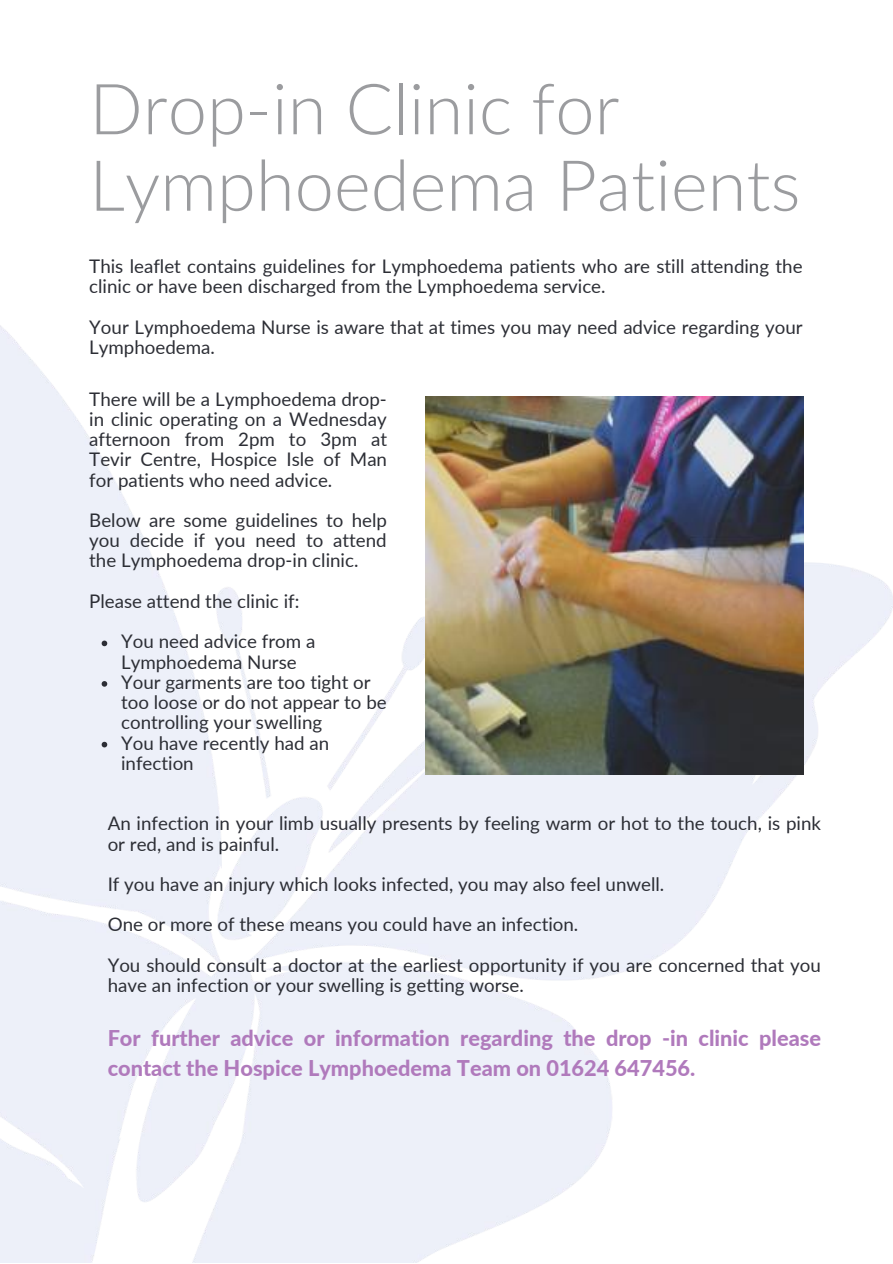
<style>
.page{position:relative;width:893px;height:1264px;background:#fff}
.page>*{position:absolute;margin:0;border:0;box-sizing:border-box;transform-origin:0 0}
.t1{font:300 70.5px/76.5px "Lato";color:#9b9c9f}
.t2{font:800 21.75px/30.3px "Lato";color:#b07abc}
.t3{font:18.75px/20.2px "Lato";color:#2c2e35}
</style>
<div class="page">
<img style="left:0;top:325px;width:892px;height:937px">
<img style="left:426px;top:397px;width:377px;height:377px">
<svg style="left:102px;top:640px;width:5px;height:6px"></svg>
<svg style="left:102px;top:681px;width:5px;height:5px"></svg>
<svg style="left:102px;top:741px;width:5px;height:6px"></svg>
<h1 class="t1" style="left:89px;top:69px;width:712px">Drop-in Clinic for<br>Lymphoedema Patients</h1>
<p class="t3" style="left:89px;top:256px;width:714px">This leaflet contains guidelines for Lymphoedema patients who are still attending the clinic or have been discharged from the Lymphoedema service.</p>
<p class="t3" style="left:89px;top:316px;width:714px">Your Lymphoedema Nurse is aware that at times you may need advice regarding your<br>Lymphoedema.</p>
<p class="t3" style="left:89px;top:388px;width:299px;text-align:justify">There will be a Lymphoedema drop&shy;in clinic operating on a Wednesday afternoon from 2pm to 3pm at Tevir Centre, Hospice Isle of Man for patients who need advice.</p>
<p class="t3" style="left:89px;top:509px;width:299px;text-align:justify">Below are some guidelines to help you decide if you need to attend the Lymphoedema drop-in clinic.</p>
<p class="t3" style="left:89px;top:590px;width:212px">Please attend the clinic if:</p>
<p class="t3" style="left:121px;top:631px;width:267px">You need advice from a<br>Lymphoedema Nurse<br>Your garments are too tight or too loose or do not appear to be controlling your swelling<br>You have recently had an infection</p>
<p class="t3" style="left:108px;top:812px;width:714px">An infection in your limb usually presents by feeling warm or hot to the touch, is pink or red, and is painful.</p>
<p class="t3" style="left:108px;top:863px;width:714px;line-height:40.5px">If you have an injury which looks infected, you may also feel unwell.<br>One or more of these means you could have an infection.<br>You should consult a doctor at the earliest opportunity if you are concerned that you</p>
<p class="t3" style="left:108px;top:974px;width:418px">have an infection or your swelling is getting worse.</p>
<p class="t2" style="left:108px;top:1022px;width:715px">For further advice or information regarding the drop -in clinic please contact the Hospice Lymphoedema Team on 01624 647456.</p>
</div>
